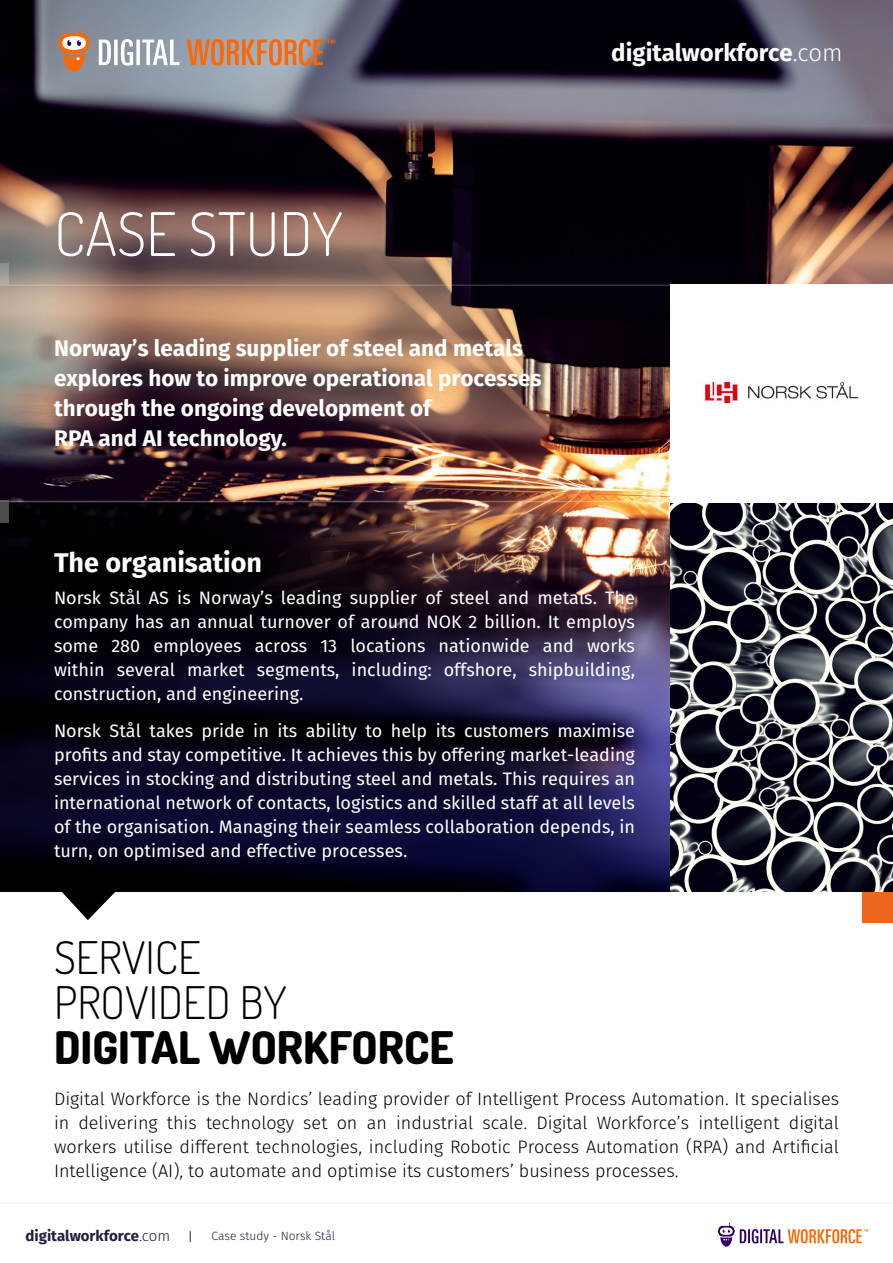
<style>
.page{position:relative;width:893px;height:1263px;background:#fff}
.page>*{position:absolute;margin:0;border:0;box-sizing:border-box;transform-origin:0 0}
.UUSI-_Fira_bold_otsi{font:300 60px "Dosis";color:#fff}
.UUSI-dosis_otsikko_3{font:300 45px "Dosis";color:#000}
.UUSI-dosis_otsikko_3-2{font:800 45px "Dosis";color:#000}
.UUSI-_Fira_bold_otsi-2{font:700 27px "Fira Sans";color:#fff}
.leipä{font:700 24px "Fira Sans";color:#fff}
.leipä-2{font:700 22.5px/30px "Fira Sans";color:#fff}
.LEIPÄ-Nohyph-Valk{font:18px/24px "Fira Sans";color:#fff;text-align:justify}
.LEIPÄ-Nohyph-MUSTA{font:300 18px/24px "Fira Sans";color:#000;text-align:justify}
.t1{font:700 15px "Fira Sans";color:#1f1f42}
.t2{font:300 12px "Fira Sans";color:#1f1f42}
.s1{font-weight:300}
</style>
<div class="page">
<img style="left:0;top:0;width:893px;height:892px">
<img style="left:670px;top:502px;width:223px;height:389px">
<svg style="left:0;top:502px;width:670px;height:390px;background:#1c152a"></svg>
<svg style="left:99px;top:39px;width:80px;height:27px"></svg>
<svg style="left:187px;top:39px;width:148px;height:27px;background:#c18561"></svg>
<svg style="left:59px;top:28px;width:31px;height:43px"></svg>
<div style="left:670px;top:284px;width:223px;height:218px;background:#fff"></div>
<svg style="left:62px;top:892px;width:53px;height:28px"></svg>
<img style="left:705px;top:381px;width:154px;height:23px">
<div style="left:862px;top:892px;width:31px;height:31px;background:#ec671d"></div>
<svg style="left:0;top:264px;width:9px;height:22px"></svg>
<hr style="left:9px;top:284px;width:661px;height:2px;background:#fff">
<div style="left:0;top:501px;width:9px;height:22px;background:#4c4c4e"></div>
<hr style="left:9px;top:501px;width:661px;height:1px;background:#fff">
<svg style="left:718px;top:1223px;width:150px;height:24px"></svg>
<hr style="left:0;top:1202px;width:893px;height:2px;background:#f4f4f4">
<p class="UUSI-_Fira_bold_otsi" style="left:54px;top:194px;width:290px">CASE STUDY</p>
<p class="leipä-2" style="left:54px;top:333px;width:489px">Norway’s leading supplier of steel and metals explores how to improve operational processes through the ongoing development of<br>RPA and AI technology.</p>
<p class="leipä" style="left:611px;top:36px;width:233px">digitalworkforce<span class="s1">.com</span></p>
<p class="UUSI-_Fira_bold_otsi-2" style="left:54px;top:543px;width:210px">The organisation</p>
<p class="LEIPÄ-Nohyph-Valk" style="left:54px;top:586px;width:583px">Norsk Stål AS is Norway’s leading supplier of steel and metals. The company has an annual turnover of around NOK 2 billion. It employs some 280 employees across 13 locations nationwide and works within several market segments, including: offshore, shipbuilding, construction, and engineering.</p>
<p class="LEIPÄ-Nohyph-Valk" style="left:54px;top:719px;width:583px">Norsk Stål takes pride in its ability to help its customers maximise profits and stay competitive. It achieves this by offering market-leading services in stocking and distributing steel and metals. This requires an international network of contacts, logistics and skilled staff at all levels of the organisation. Managing their seamless collaboration depends, in turn, on optimised and effective processes.</p>
<p class="UUSI-dosis_otsikko_3" style="left:54px;top:928px;width:148px">SERVICE</p>
<p class="UUSI-dosis_otsikko_3" style="left:54px;top:973px;width:234px">PROVIDED BY</p>
<p class="UUSI-dosis_otsikko_3-2" style="left:54px;top:1019px;width:401px">DIGITAL WORKFORCE</p>
<p class="LEIPÄ-Nohyph-MUSTA" style="left:54px;top:1086px;width:786px">Digital Workforce is the Nordics’ leading provider of Intelligent Process Automation. It specialises in delivering this technology set on an industrial scale. Digital Workforce’s intelligent digital workers utilise different technologies, including Robotic Process Automation (RPA) and Artificial Intelligence (AI), to automate and optimise its customers’ business processes.</p>
<p class="t1" style="left:26px;top:1225px;width:146px">digitalworkforce<span class="s1">.com</span></p>
<p class="t2" style="left:212px;top:1227px;width:125px">Case study - Norsk Stål</p>
</div>
